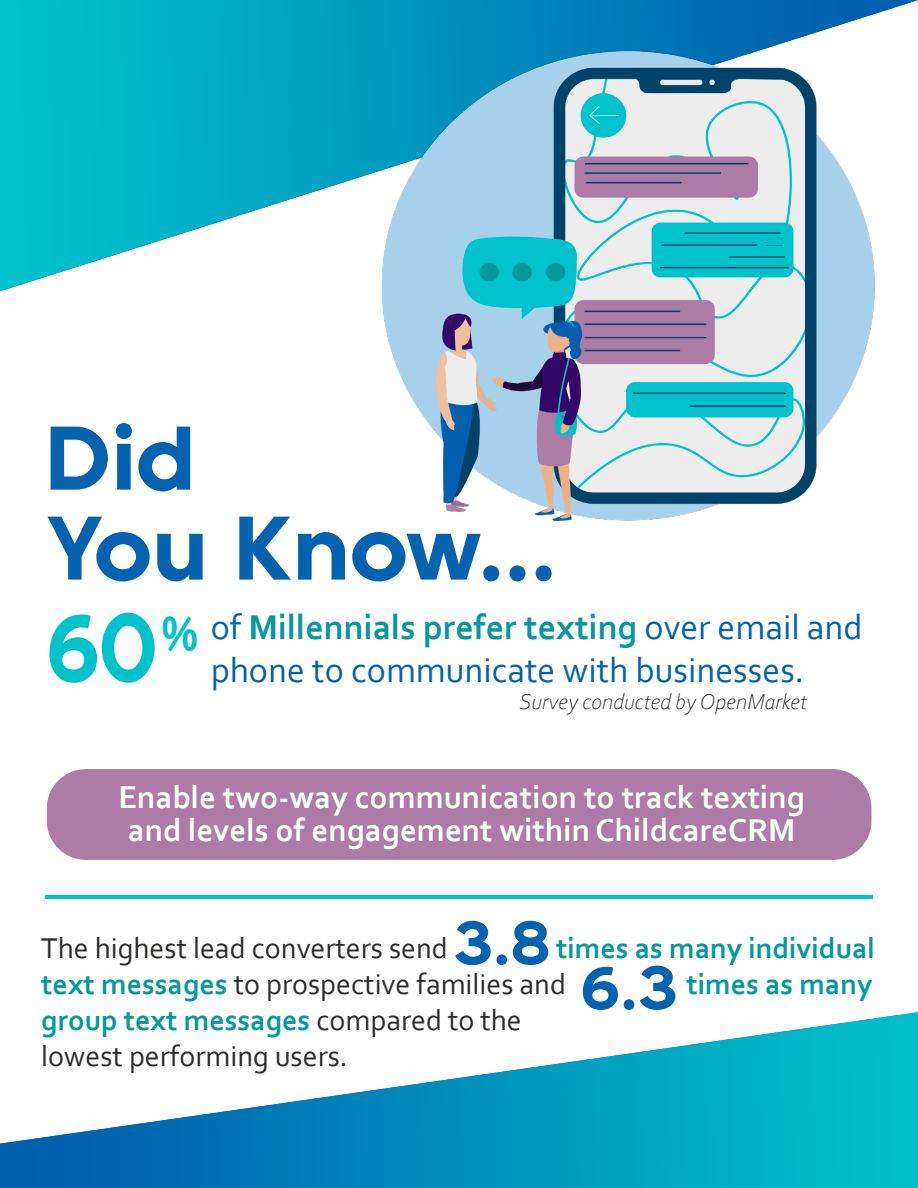
<style>
.page{position:relative;width:918px;height:1188px;background:#fff}
.page>*{position:absolute;margin:0;border:0;box-sizing:border-box;transform-origin:0 0}
.t1{font:94.95px "Retroica";color:#00c2cb;scale:.86 1}
.t2{font:90px/90px "Retroica";letter-spacing:-.005em;color:#0562af}
.t3{font:60px "Retroica";color:#0562af}
.t4{font:700 51.75px "Corbel";color:#00c2cb;scale:.83 1}
.t5{font:36px/43.2px "Corbel";color:#0562af}
.t6{font:700 33px/33px "Corbel";color:#fff}
.t7{font:30px/36px "Corbel";color:#2c2c2b}
.t8{font:700 30px/36px "Corbel";color:#07989d}
.t9{font:italic 300 22.5px "Corbel";color:#2c2c2b}
.s1{font-weight:700;color:#07989d}
.s2{font-weight:400;color:#2c2c2b}
</style>
<div class="page">
<img style="left:0;top:0;width:918px;height:291px">
<img style="left:0;top:1012px;width:918px;height:176px">
<div style="left:47px;top:769px;width:824px;height:91px;background:#ac7ba6;border-radius:39px"></div>
<hr style="left:45px;top:895px;width:828px;height:3px;background:#00c2cb">
<img style="left:383px;top:51px;width:499px;height:469px">
<h2 class="t2" style="left:44px;top:423px;width:514px">Did<br>You Know...</h2>
<p class="t5" style="left:211px;top:605px;width:654px">of <span class="s1">Millennials prefer texting</span> over email and phone to communicate with businesses.</p>
<h1 class="t1" style="left:45px;top:611px;width:133px">60</h1>
<h3 class="t4" style="left:162px;top:602px;width:44px">%</h3>
<p class="t9" style="left:519px;top:687px;width:289px">Survey conducted by OpenMarket</p>
<p class="t6" style="left:118px;top:780px;width:688px">Enable two-way communication to track texting and levels of engagement within ChildcareCRM</p>
<h3 class="t3" style="left:453px;top:920px;width:99px">3.8</h3>
<p class="t8" style="left:41px;top:929px;width:835px;text-indent:515px">times as many individual text messages <span class="s2">to prospective families and</span></p>
<p class="t7" style="left:41px;top:929px;width:408px">The highest lead converters send</p>
<h3 class="t3" style="left:580px;top:964px;width:99px">6.3</h3>
<p class="t8" style="left:686px;top:965px;width:188px">times as many</p>
<p class="t7" style="left:41px;top:1001px;width:482px"><span class="s1">group text messages</span> compared to the lowest performing users.</p>
</div>
